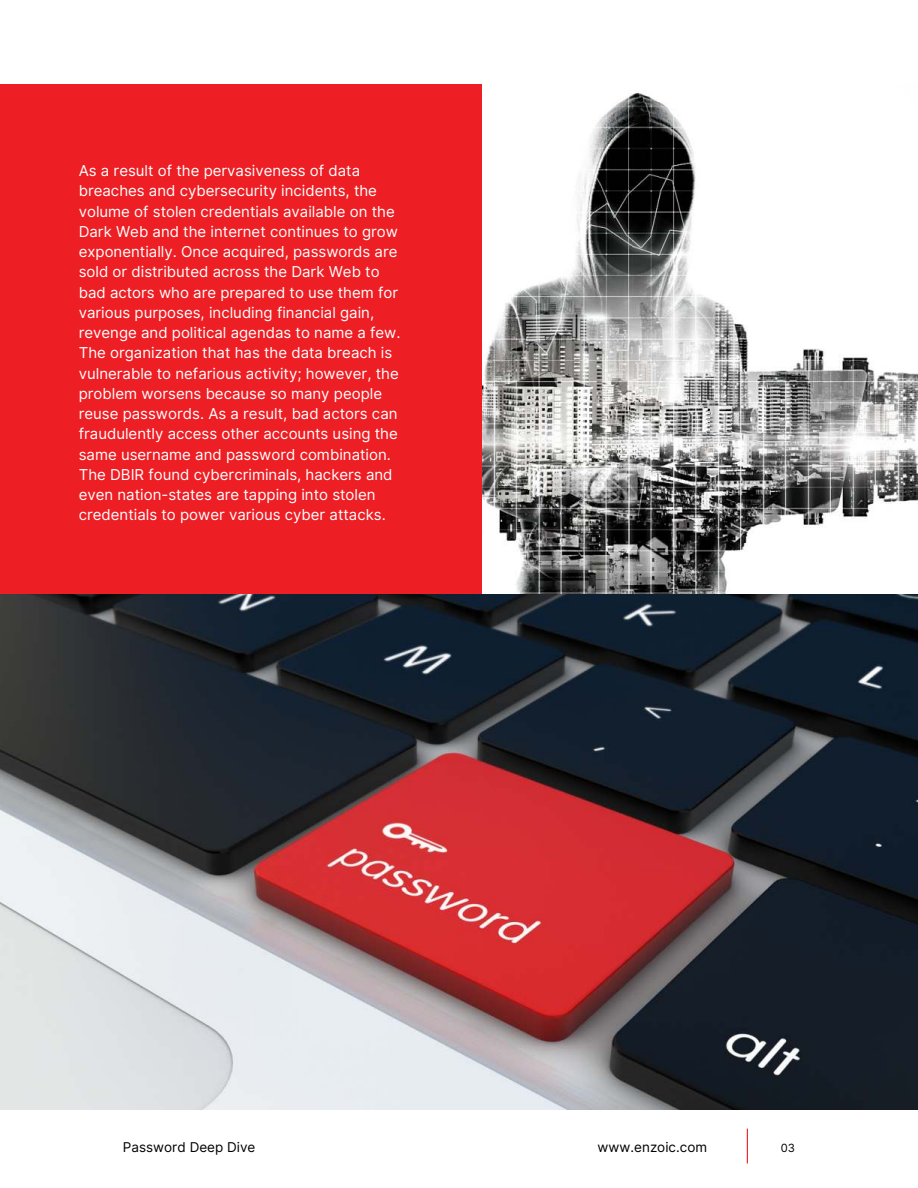
<style>
.page{position:relative;width:918px;height:1188px;background:#fff}
.page>*{position:absolute;margin:0;border:0;box-sizing:border-box;transform-origin:0 0}
.t1{font:15px/20.2px "Inter";color:#fff}
.t2{font:13.5px "Inter";color:#000}
.t3{font:11.25px "Inter";color:#000}
</style>
<div class="page">
<img style="left:0;top:594px;width:918px;height:515px">
<img style="left:481px;top:84px;width:437px;height:510px">
<div style="left:0;top:84px;width:481px;height:510px;background:#ed1e24"></div>
<hr style="left:747px;top:1129px;width:1px;height:34px;background:#ed1e24">
<p class="t1" style="left:79px;top:161px;width:323px">As a result of the pervasiveness of data breaches and cybersecurity incidents, the volume of stolen credentials available on the Dark Web and the internet continues to grow exponentially. Once acquired, passwords are sold or distributed across the Dark Web to bad actors who are prepared to use them for various purposes, including financial gain, revenge and political agendas to name a few.<br>The organization that has the data breach is vulnerable to nefarious activity; however, the problem worsens because so many people reuse passwords. As a result, bad actors can fraudulently access other accounts using the same username and password combination.<br>The DBIR found cybercriminals, hackers and even nation-states are tapping into stolen credentials to power various cyber attacks.</p>
<p class="t2" style="left:123px;top:1137px;width:134px">Password Deep Dive</p>
<p class="t2" style="left:598px;top:1137px;width:111px">www.enzoic.com</p>
<p class="t3" style="left:781px;top:1140px;width:16px">03</p>
</div>
